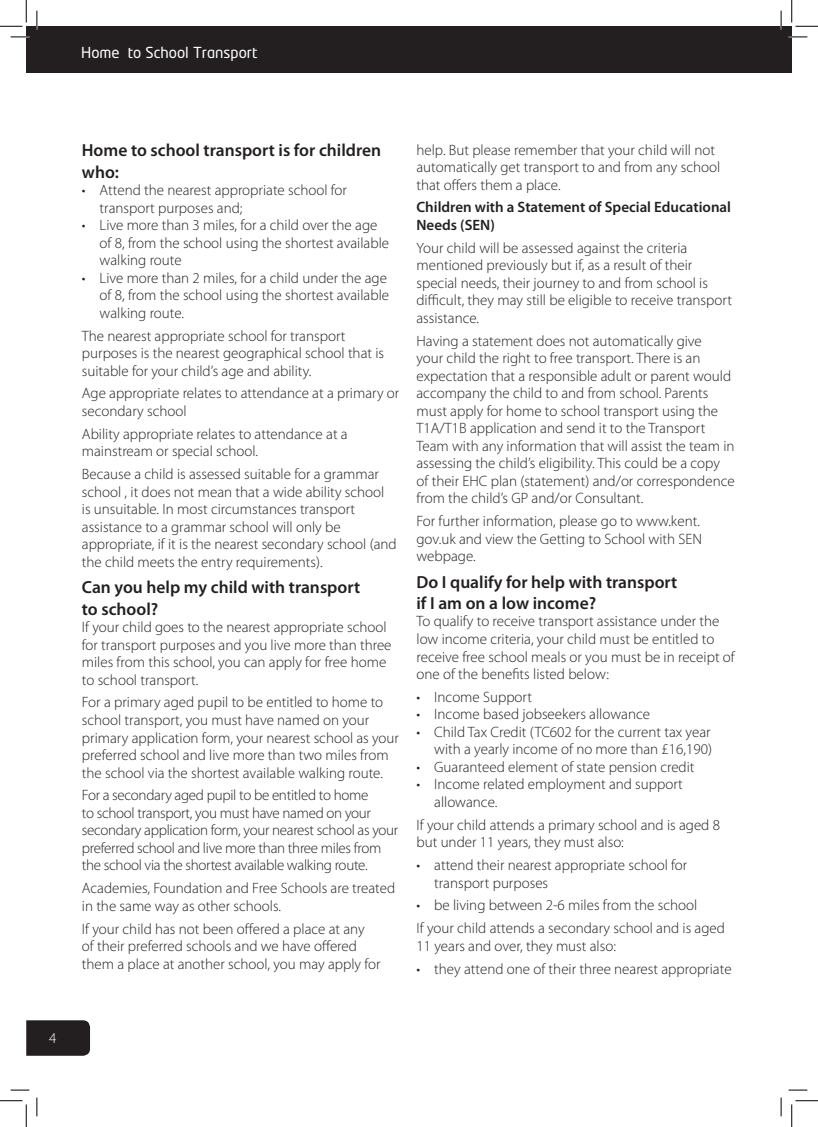
<style>
.page{position:relative;width:818px;height:1127px;background:#fff}
.page>*{position:absolute;margin:0;border:0;box-sizing:border-box;transform-origin:0 0}
.t1{font:600 17.5px/21.2px "Myriad Pro";color:#231f20}
._1_5mm_space{font:300 15px/17.5px "Myriad Pro";color:#231f20}
._1_5mm_space-2{font:300 15px/17.5px "Myriad Pro";letter-spacing:-.02em;color:#231f20}
._1_5mm_space-3{font:600 15px/17.5px "Myriad Pro";color:#231f20}
.t2{font:15px "Neo Tech";color:#fff}
.t3{font:300 15px "Myriad Pro";color:#fff}
</style>
<div class="page">
<div style="left:781px;top:26px;width:11px;height:46px;background:#231f20"></div>
<div style="left:26px;top:26px;width:755px;height:46px;background:#231f20"></div>
<div style="left:26px;top:1020px;width:64px;height:35px;background:#231f20"></div>
<svg style="left:11px;top:36px;width:18px;height:2px"></svg>
<svg style="left:788px;top:36px;width:19px;height:2px"></svg>
<svg style="left:11px;top:1089px;width:18px;height:1px"></svg>
<svg style="left:788px;top:1089px;width:19px;height:1px"></svg>
<svg style="left:36px;top:11px;width:2px;height:18px"></svg>
<svg style="left:36px;top:1097px;width:2px;height:18px"></svg>
<svg style="left:780px;top:11px;width:2px;height:18px"></svg>
<svg style="left:780px;top:1097px;width:2px;height:18px"></svg>
<svg style="left:0;top:0;width:27px;height:27px"></svg>
<svg style="left:0;top:1100px;width:27px;height:26px"></svg>
<svg style="left:791px;top:0;width:27px;height:27px"></svg>
<svg style="left:791px;top:1100px;width:27px;height:26px"></svg>
<p class="t2" style="left:81px;top:45px;width:178px">Home to School Transport</p>
<p class="t3" style="left:49px;top:1028px;width:9px">4</p>
<p class="t1" style="left:82px;top:139px;width:301px">Home to school transport is for children who:</p>
<p class="_1_5mm_space" style="left:100px;top:181px;width:249px;text-indent:-18px">• Attend the nearest appropriate school for transport purposes and;</p>
<p class="_1_5mm_space" style="left:100px;top:216px;width:291px;text-indent:-18px">• Live more than 3 miles, for a child over the age of 8, from the school using the shortest available walking route</p>
<p class="_1_5mm_space" style="left:100px;top:269px;width:291px;text-indent:-18px">• Live more than 2 miles, for a child under the age of 8, from the school using the shortest available walking route.</p>
<p class="_1_5mm_space" style="left:82px;top:326px;width:304px">The nearest appropriate school for transport purposes is the nearest geographical school that is suitable for your child’s age and ability.</p>
<p class="_1_5mm_space" style="left:82px;top:384px;width:319px">Age appropriate relates to attendance at a primary or secondary school</p>
<p class="_1_5mm_space" style="left:82px;top:425px;width:267px">Ability appropriate relates to attendance at a mainstream or special school.</p>
<p class="_1_5mm_space" style="left:82px;top:465px;width:316px">Because a child is assessed suitable for a grammar school , it does not mean that a wide ability school is unsuitable. In most circumstances transport assistance to a grammar school will only be appropriate, if it is the nearest secondary school (and the child meets the entry requirements).</p>
<p class="t1" style="left:82px;top:576px;width:280px">Can you help my child with transport to school?</p>
<p class="_1_5mm_space" style="left:82px;top:618px;width:311px">If your child goes to the nearest appropriate school for transport purposes and you live more than three miles from this school, you can apply for free home to school transport.</p>
<p class="_1_5mm_space" style="left:82px;top:693px;width:319px">For a primary aged pupil to be entitled to home to school transport, you must have named on your primary application form, your nearest school as your preferred school and live more than two miles from the school via the shortest available walking route.</p>
<p class="_1_5mm_space-2" style="left:82px;top:786px;width:318px">For a secondary aged pupil to be entitled to home<br>to school transport, you must have named on your secondary application form, your nearest school as your preferred school and live more than three miles from the school via the shortest available walking route.</p>
<p class="_1_5mm_space" style="left:82px;top:879px;width:315px">Academies, Foundation and Free Schools are treated in the same way as other schools.</p>
<p class="_1_5mm_space" style="left:82px;top:919px;width:300px">If your child has not been offered a place at any<br>of their preferred schools and we have offered them a place at another school, you may apply for</p>
<p class="_1_5mm_space" style="left:416px;top:141px;width:305px">help. But please remember that your child will not automatically get transport to and from any school that offers them a place.</p>
<p class="_1_5mm_space-3" style="left:416px;top:198px;width:316px">Children with a Statement of Special Educational<br>Needs (SEN)</p>
<p class="_1_5mm_space" style="left:416px;top:239px;width:317px">Your child will be assessed against the criteria mentioned previously but if, as a result of their special needs, their journey to and from school is difficult, they may still be eligible to receive transport assistance.</p>
<p class="_1_5mm_space" style="left:416px;top:331px;width:320px">Having a statement does not automatically give<br>your child the right to free transport. There is an expectation that a responsible adult or parent would accompany the child to and from school. Parents must apply for home to school transport using the T1A/T1B application and send it to the Transport Team with any information that will assist the team in assessing the child’s eligibility. This could be a copy of their EHC plan (statement) and/or correspondence from the child’s GP and/or Consultant.</p>
<p class="_1_5mm_space" style="left:416px;top:512px;width:287px">For further information, please go to www.kent. gov.uk and view the Getting to School with SEN webpage.</p>
<p class="t1" style="left:416px;top:570px;width:262px">Do I qualify for help with transport if I am on a low income?</p>
<p class="_1_5mm_space" style="left:416px;top:612px;width:320px">To qualify to receive transport assistance under the low income criteria, your child must be entitled to receive free school meals or you must be in receipt of one of the benefits listed below:</p>
<p class="_1_5mm_space" style="left:416px;top:687px;width:117px">• Income Support</p>
<p class="_1_5mm_space" style="left:416px;top:705px;width:235px">• Income based jobseekers allowance</p>
<p class="_1_5mm_space" style="left:416px;top:722px;width:297px;text-align:right">• Child Tax Credit (TC602 for the current tax year with a yearly income of no more than £16,190)</p>
<p class="_1_5mm_space" style="left:416px;top:757px;width:280px">• Guaranteed element of state pension credit</p>
<p class="_1_5mm_space" style="left:434px;top:775px;width:250px;text-indent:-18px">• Income related employment and support allowance.</p>
<p class="_1_5mm_space" style="left:416px;top:815px;width:305px">If your child attends a primary school and is aged 8 but under 11 years, they must also:</p>
<p class="_1_5mm_space" style="left:434px;top:856px;width:255px;text-indent:-18px">• attend their nearest appropriate school for transport purposes</p>
<p class="_1_5mm_space" style="left:416px;top:896px;width:282px">• be living between 2-6 miles from the school</p>
<p class="_1_5mm_space" style="left:416px;top:919px;width:310px">If your child attends a secondary school and is aged<br>11 years and over, they must also:</p>
<p class="_1_5mm_space" style="left:416px;top:959px;width:317px">• they attend one of their three nearest appropriate</p>
</div>
